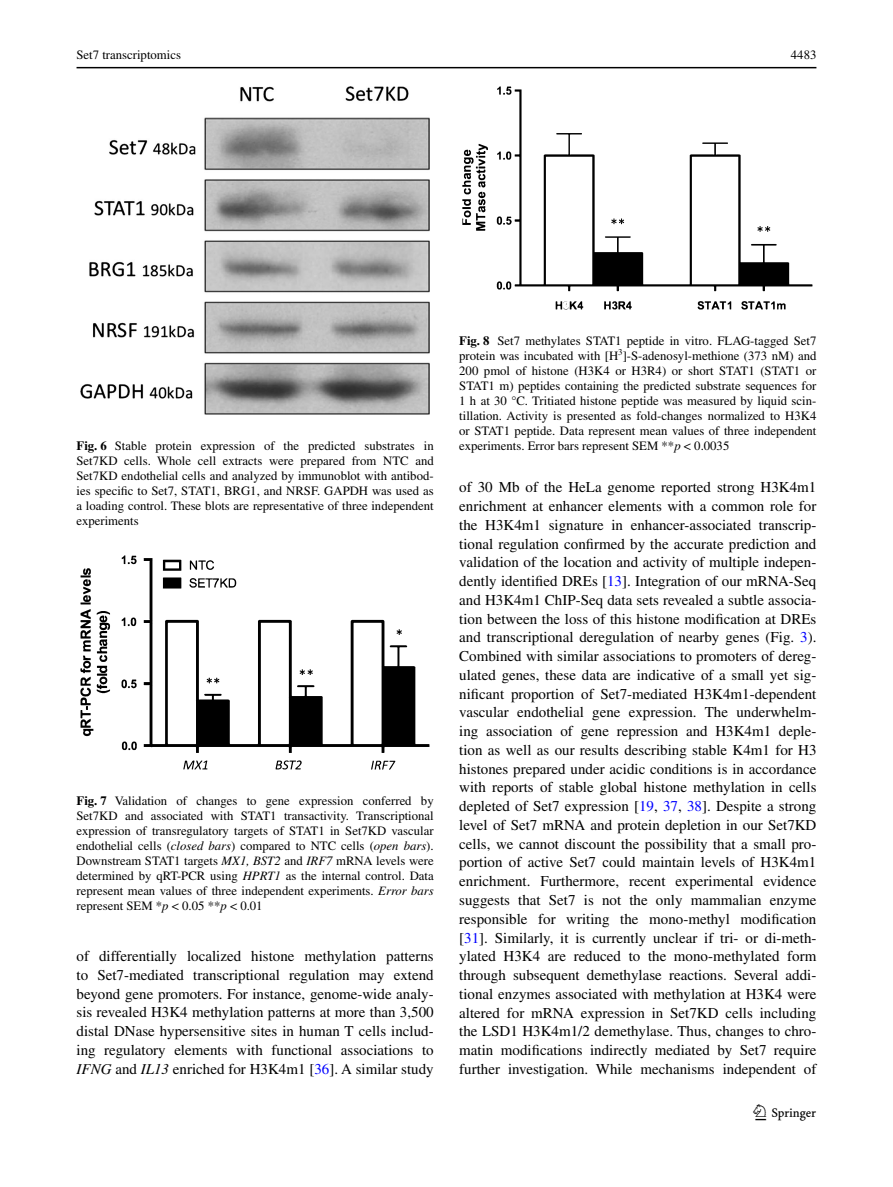
<style>
.page{position:relative;width:893px;height:1187px;background:#fff}
.page>*{position:absolute;margin:0;border:0;box-sizing:border-box;transform-origin:0 0}
.t1{font:22.5px "Springnew";color:#000}
.t2{font:15px/18.8px "Times";color:#000;text-align:justify}
.t3{font:12.75px/15px "Times";color:#000;text-align:justify}
.s1{font-weight:700}
.s2{font-style:italic}
.s3{color:#00f}
</style>
<div class="page">
<hr style="left:77px;top:67px;width:739px;height:1px;background:#000">
<img style="left:81px;top:87px;width:348px;height:327px">
<img style="left:81px;top:555px;width:348px;height:214px">
<img style="left:463px;top:87px;width:350px;height:222px">
<p class="t3" style="left:77px;top:48px;width:106px">Set7 transcriptomics</p>
<p class="t3" style="left:791px;top:48px;width:27px">4483</p>
<p class="t3" style="left:77px;top:438px;width:359px"><span class="s1">Fig. 6</span> Stable protein expression of the predicted substrates in Set7KD cells. Whole cell extracts were prepared from NTC and Set7KD endothelial cells and analyzed by immunoblot with antibod&shy;ies specific to Set7, STAT1, BRG1, and NRSF. GAPDH was used as a loading control. These blots are representative of three independent experiments</p>
<p class="t3" style="left:77px;top:792px;width:359px"><span class="s1">Fig. 7</span> Validation of changes to gene expression conferred by Set7KD and associated with STAT1 transactivity. Transcriptional expression of transregulatory targets of STAT1 in Set7KD vascular endothelial cells (<span class="s2">closed bars</span>) compared to NTC cells (<span class="s2">open bars</span>).<br>Downstream STAT1 targets <span class="s2">MX1, BST2</span> and <span class="s2">IRF7</span> mRNA levels were determined by qRT-PCR using <span class="s2">HPRT1</span> as the internal control. Data represent mean values of three independent experiments. <span class="s2">Error bars </span>represent SEM *<span class="s2">p</span> &lt; 0.05 **<span class="s2">p</span> &lt; 0.01</p>
<p class="t2" style="left:77px;top:946px;width:359px">of differentially localized histone methylation patterns to Set7-mediated transcriptional regulation may extend beyond gene promoters. For instance, genome-wide analy&shy;sis revealed H3K4 methylation patterns at more than 3,500 distal DNase hypersensitive sites in human T cells includ&shy;ing regulatory elements with functional associations to <span class="s2">IFNG</span> and <span class="s2">IL13</span> enriched for H3K4m1 [<span class="s3">36</span>]. A similar study</p>
<p class="t3" style="left:459px;top:333px;width:359px"><span class="s1">Fig. 8</span> Set7 methylates STAT1 peptide in vitro. FLAG-tagged Set7 protein was incubated with [H<sup>3</sup>]-S-adenosyl-methione (373 nM) and 200 pmol of histone (H3K4 or H3R4) or short STAT1 (STAT1 or STAT1 m) peptides containing the predicted substrate sequences for 1 h at 30 °C. Tritiated histone peptide was measured by liquid scin&shy;tillation. Activity is presented as fold-changes normalized to H3K4 or STAT1 peptide. Data represent mean values of three independent experiments. Error bars represent SEM **<span class="s2">p</span> &lt; 0.0035</p>
<p class="t2" style="left:459px;top:477px;width:359px">of 30 Mb of the HeLa genome reported strong H3K4m1 enrichment at enhancer elements with a common role for the H3K4m1 signature in enhancer-associated transcrip&shy;tional regulation confirmed by the accurate prediction and validation of the location and activity of multiple indepen&shy;dently identified DREs [<span class="s3">13</span>]. Integration of our mRNA-Seq and H3K4m1 ChIP-Seq data sets revealed a subtle associa&shy;tion between the loss of this histone modification at DREs and transcriptional deregulation of nearby genes (Fig. <span class="s3">3</span>).<br>Combined with similar associations to promoters of dereg&shy;ulated genes, these data are indicative of a small yet sig&shy;nificant proportion of Set7-mediated H3K4m1-dependent vascular endothelial gene expression. The underwhelm&shy;ing association of gene repression and H3K4m1 deple&shy;tion as well as our results describing stable K4m1 for H3 histones prepared under acidic conditions is in accordance with reports of stable global histone methylation in cells depleted of Set7 expression [<span class="s3">19</span>, <span class="s3">37</span>, <span class="s3">38</span>]. Despite a strong level of Set7 mRNA and protein depletion in our Set7KD cells, we cannot discount the possibility that a small pro&shy;portion of active Set7 could maintain levels of H3K4m1 enrichment. Furthermore, recent experimental evidence suggests that Set7 is not the only mammalian enzyme responsible for writing the mono-methyl modification [<span class="s3">31</span>]. Similarly, it is currently unclear if tri- or di-meth&shy;ylated H3K4 are reduced to the mono-methylated form through subsequent demethylase reactions. Several addi&shy;tional enzymes associated with methylation at H3K4 were altered for mRNA expression in Set7KD cells including the LSD1 H3K4m1/2 demethylase. Thus, changes to chro&shy;matin modifications indirectly mediated by Set7 require further investigation. While mechanisms independent of</p>
<h1 class="t1" style="left:755px;top:1104px;width:62px">1 3</h1>
</div>
